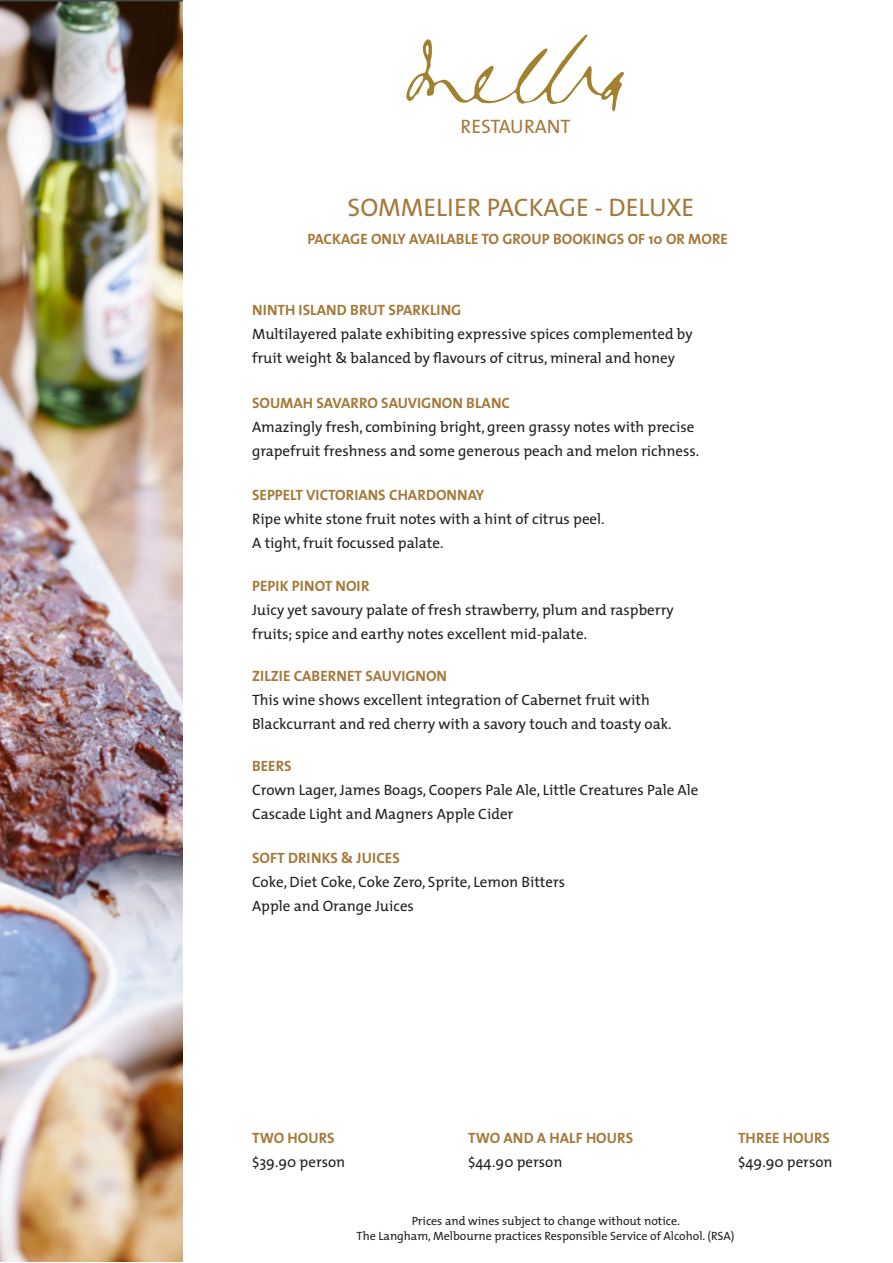
<style>
.page{position:relative;width:893px;height:1263px;background:#fff}
.page>*{position:absolute;margin:0;border:0;box-sizing:border-box;transform-origin:0 0}
.t1{font:25.5px "The Mix Caps";color:#a5793a}
.t2{font:19.5px "The Mix";color:#a5793a}
.t3{font:15px/24px "The Mix";color:#231f20}
.t4{font:700 15px "The Mix";color:#a5793a}
.t5{font:12px/14.4px "The Mix";color:#231f20;text-align:center}
</style>
<div class="page">
<svg style="left:406px;top:34px;width:218px;height:77px"></svg>
<img style="left:0;top:0;width:183px;height:1261px">
<p class="t2" style="left:460px;top:114px;width:112px">RESTAURANT</p>
<p class="t1" style="left:348px;top:191px;width:348px">SOMMELIER PACKAGE - DELUXE</p>
<p class="t4" style="left:307px;top:229px;width:422px">PACKAGE ONLY AVAILABLE TO GROUP BOOKINGS OF 10 OR MORE</p>
<p class="t4" style="left:252px;top:301px;width:211px">NINTH ISLAND BRUT SPARKLING</p>
<p class="t3" style="left:252px;top:322px;width:442px">Multilayered palate exhibiting expressive spices complemented by</p>
<p class="t3" style="left:252px;top:346px;width:424px">fruit weight &amp; balanced by flavours of citrus, mineral and honey</p>
<p class="t4" style="left:252px;top:394px;width:259px">SOUMAH SAVARRO SAUVIGNON BLANC</p>
<p class="t3" style="left:252px;top:415px;width:444px">Amazingly fresh, combining bright, green grassy notes with precise</p>
<p class="t3" style="left:252px;top:439px;width:449px">grapefruit freshness and some generous peach and melon richness.</p>
<p class="t4" style="left:252px;top:485px;width:234px">SEPPELT VICTORIANS CHARDONNAY</p>
<p class="t3" style="left:252px;top:507px;width:354px">Ripe white stone fruit notes with a hint of citrus peel.</p>
<p class="t3" style="left:252px;top:531px;width:193px">A tight, fruit focussed palate.</p>
<p class="t4" style="left:252px;top:577px;width:119px">PEPIK PINOT NOIR</p>
<p class="t3" style="left:252px;top:598px;width:423px">Juicy yet savoury palate of fresh strawberry, plum and raspberry</p>
<p class="t3" style="left:252px;top:622px;width:337px">fruits; spice and earthy notes excellent mid-palate.</p>
<p class="t4" style="left:252px;top:667px;width:197px">ZILZIE CABERNET SAUVIGNON</p>
<p class="t3" style="left:252px;top:688px;width:399px">This wine shows excellent integration of Cabernet fruit with</p>
<p class="t3" style="left:252px;top:712px;width:421px">Blackcurrant and red cherry with a savory touch and toasty oak.</p>
<p class="t4" style="left:252px;top:757px;width:41px">BEERS</p>
<p class="t3" style="left:252px;top:778px;width:448px">Crown Lager, James Boags, Coopers Pale Ale, Little Creatures Pale Ale<br>Cascade Light and Magners Apple Cider</p>
<p class="t4" style="left:252px;top:848px;width:149px">SOFT DRINKS &amp; JUICES</p>
<p class="t3" style="left:252px;top:870px;width:315px">Coke, Diet Coke, Coke Zero, Sprite, Lemon Bitters<br>Apple and Orange Juices</p>
<p class="t4" style="left:252px;top:1129px;width:84px">TWO HOURS</p>
<p class="t4" style="left:468px;top:1129px;width:167px">TWO AND A HALF HOURS</p>
<p class="t4" style="left:738px;top:1129px;width:94px">THREE HOURS</p>
<p class="t3" style="left:252px;top:1150px;width:95px">$39.90 person</p>
<p class="t3" style="left:468px;top:1150px;width:96px">$44.90 person</p>
<p class="t3" style="left:738px;top:1150px;width:96px">$49.90 person</p>
<p class="t5" style="left:356px;top:1214px;width:380px">Prices and wines subject to change without notice.<br>The Langham, Melbourne practices Responsible Service of Alcohol. (RSA)</p>
</div>
